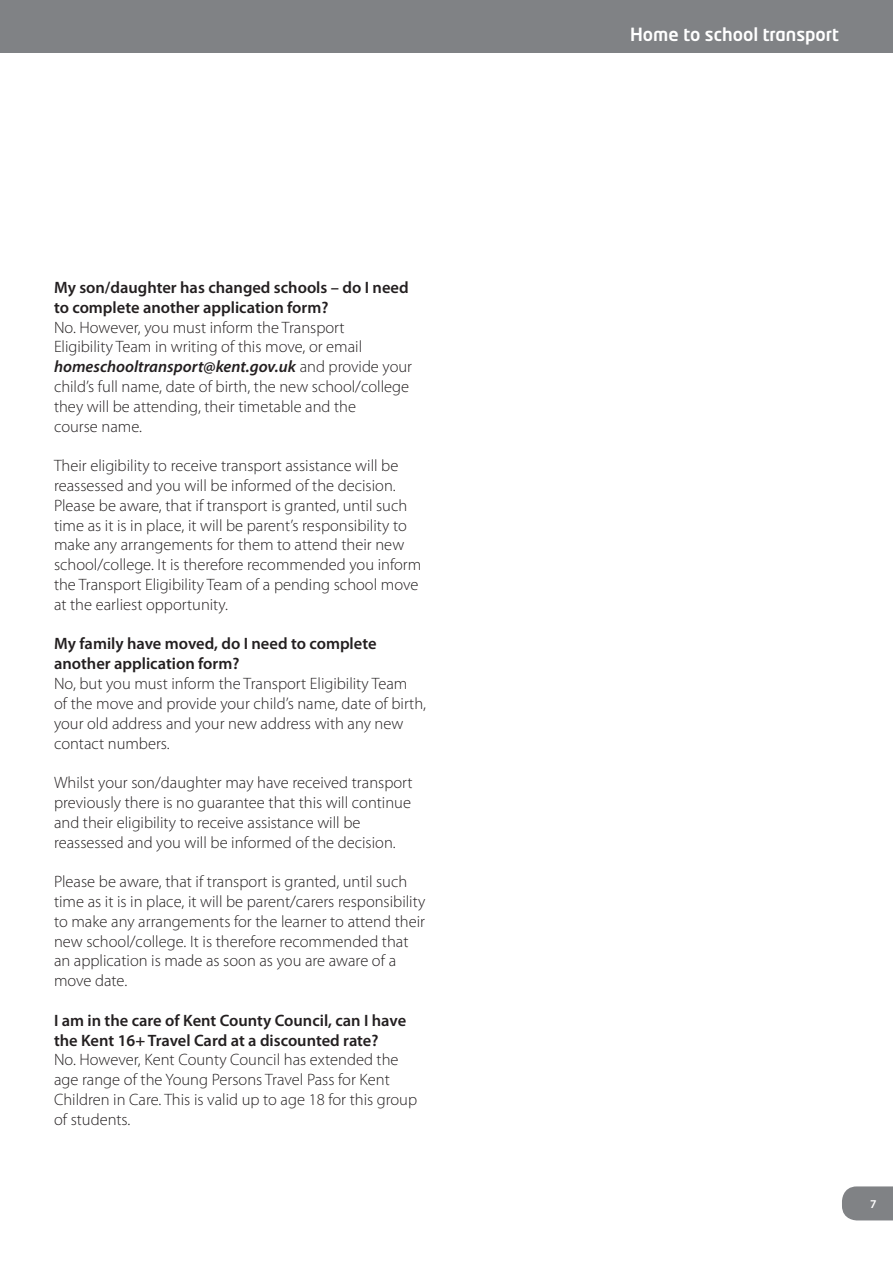
<style>
.page{position:relative;width:893px;height:1263px;background:#fff}
.page>*{position:absolute;margin:0;border:0;box-sizing:border-box;transform-origin:0 0}
.t1{font:500 18px "Neo Tech Std";color:#fff}
.t2{font:300 16.5px/19.8px "Myriad Pro";color:#231f20}
.t3{font:600 16.5px/19.8px "Myriad Pro";color:#231f20}
.t4{font:600 12px "Myriad Pro";color:#fff}
.s1{font-weight:600;font-style:italic}
</style>
<div class="page">
<div style="left:1px;top:0;width:892px;height:53px;background:#808285"></div>
<svg style="left:842px;top:1186px;width:51px;height:34px"></svg>
<p class="t3" style="left:54px;top:277px;width:356px">My son/daughter has changed schools – do I need to complete another application form?</p>
<p class="t2" style="left:54px;top:317px;width:360px">No. However, you must inform the Transport<br>Eligibility Team in writing of this move, or email <span class="s1">homeschooltransport@kent.gov.uk</span> and provide your child’s full name, date of birth, the new school/college they will be attending, their timetable and the<br>course name.</p>
<p class="t2" style="left:54px;top:456px;width:346px">Their eligibility to receive transport assistance will be reassessed and you will be informed of the decision.</p>
<p class="t2" style="left:54px;top:495px;width:369px">Please be aware, that if transport is granted, until such time as it is in place, it will be parent’s responsibility to make any arrangements for them to attend their new school/college. It is therefore recommended you inform the Transport Eligibility Team of a pending school move at the earliest opportunity.</p>
<p class="t3" style="left:54px;top:634px;width:324px">My family have moved, do I need to complete another application form?</p>
<p class="t2" style="left:54px;top:673px;width:374px">No, but you must inform the Transport Eligibility Team<br>of the move and provide your child’s name, date of birth, your old address and your new address with any new contact numbers.</p>
<p class="t2" style="left:54px;top:772px;width:360px">Whilst your son/daughter may have received transport previously there is no guarantee that this will continue and their eligibility to receive assistance will be reassessed and you will be informed of the decision.</p>
<p class="t2" style="left:54px;top:871px;width:373px">Please be aware, that if transport is granted, until such time as it is in place, it will be parent/carers responsibility to make any arrangements for the learner to attend their new school/college. It is therefore recommended that an application is made as soon as you are aware of a move date.</p>
<p class="t3" style="left:54px;top:1010px;width:354px">I am in the care of Kent County Council, can I have the Kent 16+ Travel Card at a discounted rate?</p>
<p class="t2" style="left:54px;top:1050px;width:365px">No. However, Kent County Council has extended the age range of the Young Persons Travel Pass for Kent Children in Care. This is valid up to age 18 for this group of students.</p>
<p class="t1" style="left:630px;top:23px;width:210px">Home to school transport</p>
<p class="t4" style="left:870px;top:1196px;width:8px">7</p>
</div>
